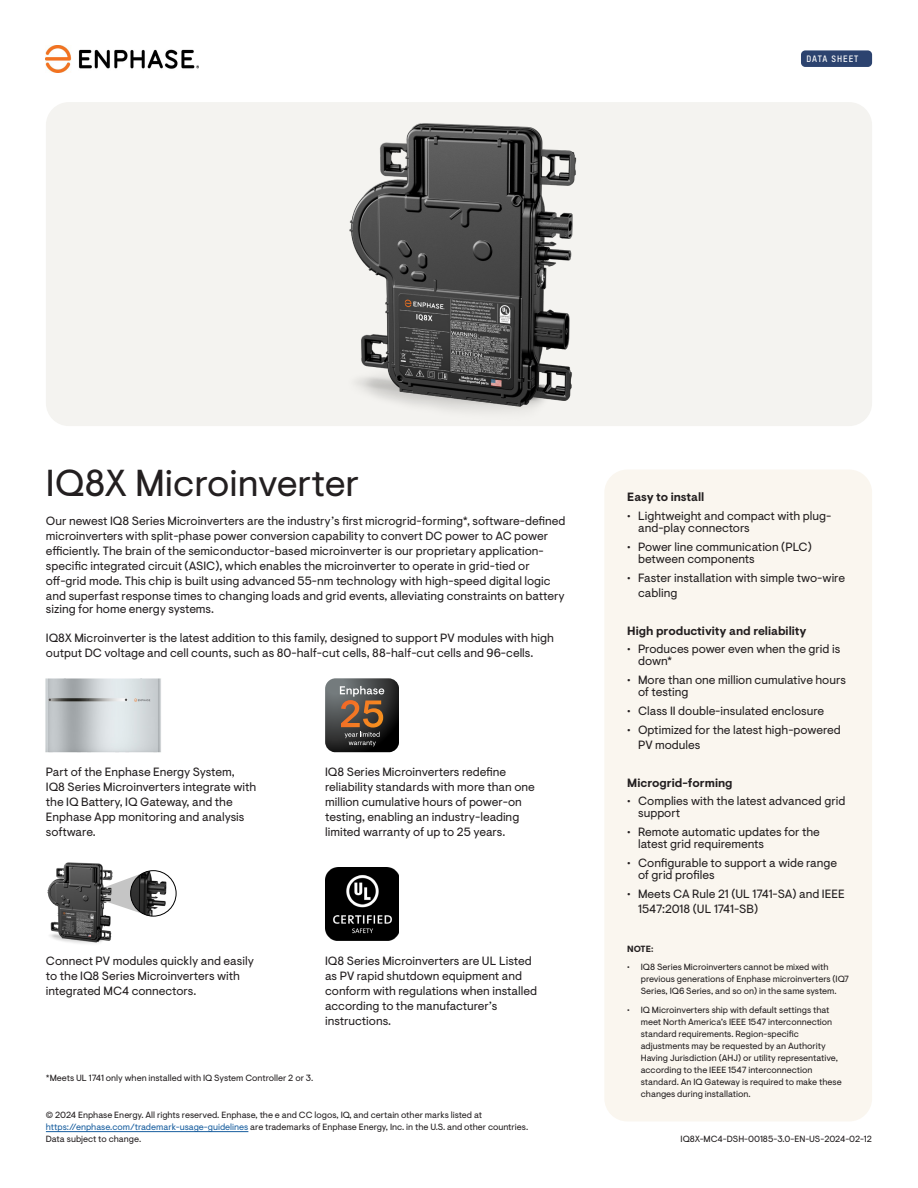
<style>
.page{position:relative;width:918px;height:1188px;background:#fff}
.page>*{position:absolute;margin:0;border:0;box-sizing:border-box;transform-origin:0 0}
.Feature_headline{font:37.5px "Enphase Visuelt";color:#231f20}
.Feature_paragraph{font:12px/15px "Enphase Visuelt";color:#231f20}
.Feature_text_cell{font:12px/15px "Enphase Visuelt";color:#231f20}
.Highlight_title{font:700 12px "Enphase Visuelt";color:#231f20}
.Footnote_left{font:9px/12px "Enphase Visuelt";color:#231f20}
.Label{font:9px "T Star Pro Bold";letter-spacing:.11em;color:#fff}
.Highlight_bullet{font:700 9px "Enphase Visuelt";color:#231f20}
.s1{color:#175d9e}
</style>
<div class="page">
<div style="left:801px;top:50px;width:71px;height:17px;background:#2c436f;border-radius:4px"></div>
<img style="left:46px;top:678px;width:115px;height:74px">
<svg style="left:325px;top:678px;width:74px;height:74px;background:#464748"></svg>
<svg style="left:341px;top:700px;width:19px;height:27px"></svg>
<svg style="left:363px;top:700px;width:20px;height:28px"></svg>
<img style="left:325px;top:867px;width:74px;height:74px">
<img style="left:131px;top:871px;width:45px;height:45px;border-radius:23px">
<div style="left:131px;top:871px;width:45px;height:45px;border:1px solid #000;border-radius:50%"></div>
<svg style="left:141px;top:872px;width:5px;height:43px"></svg>
<img style="left:47px;top:862px;width:94px;height:82px">
<div style="left:604px;top:470px;width:268px;height:651px;background:#faf6ef;border-radius:23px"></div>
<div style="left:46px;top:102px;width:826px;height:324px;background:#f4f3f0;border-radius:23px"></div>
<img style="left:349px;top:123px;width:228px;height:289px">
<hr style="left:46px;top:1131px;width:202px;height:1px;background:#175d9e">
<svg style="left:134px;top:699px;width:17px;height:3px"></svg>
<img style="left:46px;top:46px;width:152px;height:26px">
<p class="Label" style="left:806px;top:52px;width:54px">DATA SHEET</p>
<p class="Feature_headline" style="left:46px;top:461px;width:315px">IQ8X Microinverter</p>
<p class="Feature_paragraph" style="left:46px;top:514px;width:521px">Our newest IQ8 Series Microinverters are the industry’s first microgrid-forming*, software-defined microinverters with split-phase power conversion capability to convert DC power to AC power efficiently. The brain of the semiconductor-based microinverter is our proprietary application&shy;specific integrated circuit (ASIC), which enables the microinverter to operate in grid-tied or off-grid mode. This chip is built using advanced 55-nm technology with high-speed digital logic and superfast response times to changing loads and grid events, alleviating constraints on battery</p>
<p class="Feature_paragraph" style="left:46px;top:602px;width:170px">sizing for home energy systems.</p>
<p class="Feature_paragraph" style="left:46px;top:631px;width:510px">IQ8X Microinverter is the latest addition to this family, designed to support PV modules with high output DC voltage and cell counts, such as 80-half-cut cells, 88-half-cut cells and 96-cells.</p>
<p class="Feature_text_cell" style="left:46px;top:765px;width:212px">Part of the Enphase Energy System,<br>IQ8 Series Microinverters integrate with the IQ Battery, IQ Gateway, and the<br>Enphase App monitoring and analysis software.</p>
<p class="Feature_text_cell" style="left:325px;top:765px;width:211px">IQ8 Series Microinverters redefine reliability standards with more than one million cumulative hours of power-on testing, enabling an industry-leading limited warranty of up to 25 years.</p>
<p class="Feature_text_cell" style="left:46px;top:954px;width:209px">Connect PV modules quickly and easily to the IQ8 Series Microinverters with integrated MC4 connectors.</p>
<p class="Feature_text_cell" style="left:325px;top:954px;width:214px">IQ8 Series Microinverters are UL Listed as PV rapid shutdown equipment and conform with regulations when installed according to the manufacturer’s instructions.</p>
<p class="Footnote_left" style="left:46px;top:1072px;width:269px">*Meets UL 1741 only when installed with IQ System Controller 2 or 3.</p>
<p class="Footnote_left" style="left:46px;top:1109px;width:484px">© 2024 Enphase Energy. All rights reserved. Enphase, the e and CC logos, IQ, and certain other marks listed at <span class="s1">https://enphase.com/trademark-usage-guidelines</span> are trademarks of Enphase Energy, Inc. in the U.S. and other countries.<br>Data subject to change.</p>
<p class="Highlight_title" style="left:627px;top:490px;width:79px">Easy to install</p>
<p class="Feature_paragraph" style="left:638px;top:510px;width:195px;line-height:12px;text-indent:-11px">• Lightweight and compact with plug&shy;and-play connectors</p>
<p class="Feature_paragraph" style="left:638px;top:541px;width:175px;line-height:12px;text-indent:-11px">• Power line communication (PLC) between components</p>
<p class="Feature_paragraph" style="left:638px;top:570px;width:208px;text-indent:-11px">• Faster installation with simple two-wire cabling</p>
<p class="Highlight_title" style="left:627px;top:623px;width:181px">High productivity and reliability</p>
<p class="Feature_paragraph" style="left:638px;top:644px;width:204px;line-height:12px;text-indent:-11px">• Produces power even when the grid is down*</p>
<p class="Feature_paragraph" style="left:638px;top:674px;width:209px;line-height:12px;text-indent:-11px">• More than one million cumulative hours of testing</p>
<p class="Feature_paragraph" style="left:627px;top:704px;width:198px">• Class II double-insulated enclosure</p>
<p class="Feature_paragraph" style="left:638px;top:722px;width:204px;text-indent:-11px">• Optimized for the latest high-powered<br>PV modules</p>
<p class="Highlight_title" style="left:627px;top:775px;width:107px">Microgrid-forming</p>
<p class="Feature_paragraph" style="left:638px;top:796px;width:209px;line-height:12px;text-indent:-11px">• Complies with the latest advanced grid support</p>
<p class="Feature_paragraph" style="left:638px;top:826px;width:183px;line-height:12px;text-indent:-11px">• Remote automatic updates for the latest grid requirements</p>
<p class="Feature_paragraph" style="left:638px;top:857px;width:201px;line-height:12px;text-indent:-11px">• Configurable to support a wide range of grid profiles</p>
<p class="Feature_paragraph" style="left:638px;top:886px;width:208px;text-indent:-11px">• Meets CA Rule 21 (UL 1741-SA) and IEEE<br>1547:2018 (UL 1741-SB)</p>
<p class="Highlight_bullet" style="left:627px;top:943px;width:28px">NOTE:</p>
<p class="Footnote_left" style="left:641px;top:961px;width:210px;text-indent:-14px">• IQ8 Series Microinverters cannot be mixed with previous generations of Enphase microinverters (IQ7<br>Series, IQ6 Series, and so on) in the same system.</p>
<p class="Footnote_left" style="left:641px;top:1004px;width:202px;text-indent:-14px">• IQ Microinverters ship with default settings that meet North America’s IEEE 1547 interconnection standard requirements. Region-specific adjustments may be requested by an Authority Having Jurisdiction (AHJ) or utility representative, according to the IEEE 1547 interconnection standard. An IQ Gateway is required to make these changes during installation.</p>
<p class="Footnote_left" style="left:681px;top:1133px;width:193px">IQ8X-MC4-DSH-00185-3.0-EN-US-2024-02-12</p>
</div>
